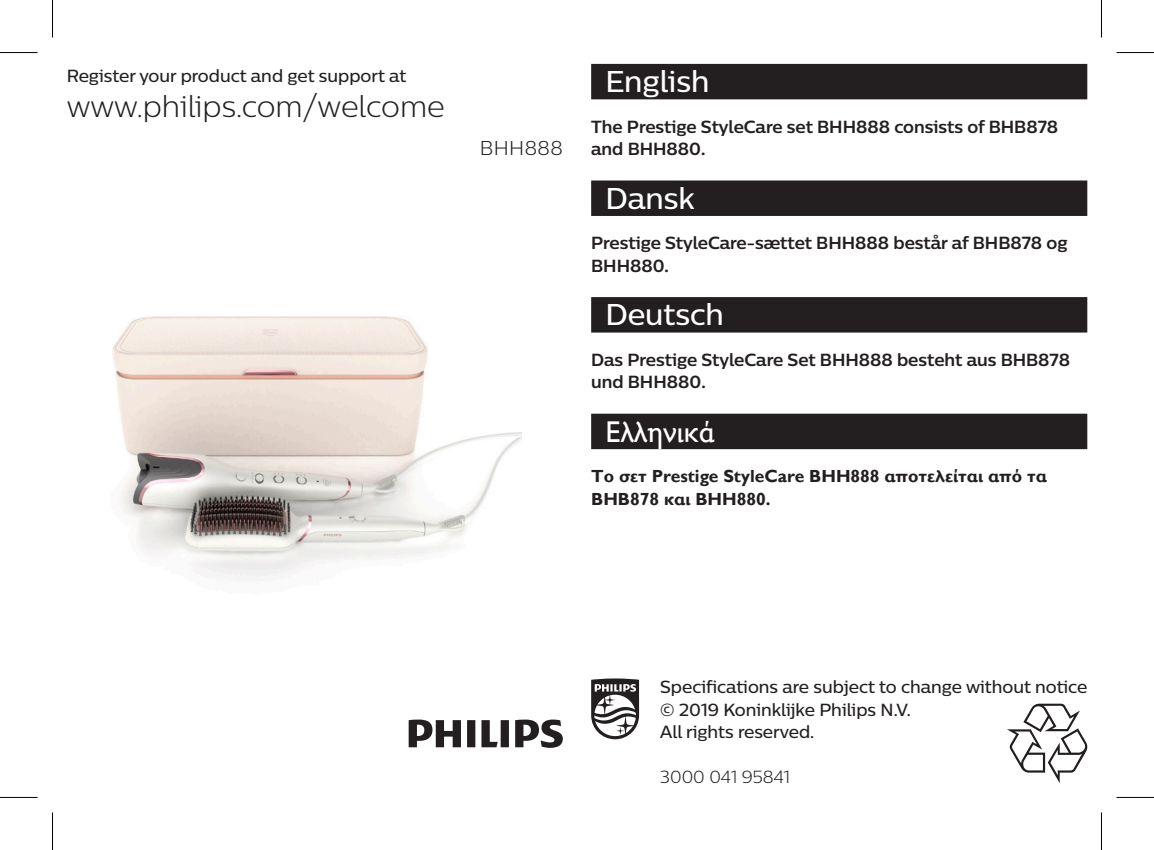
<style>
.page{position:relative;width:1154px;height:850px;background:#fff}
.page>*{position:absolute;margin:0;border:0;box-sizing:border-box;transform-origin:0 0}
.Chapter_headings_Fro{font:300 30px "Centrale Sans";color:#231f20}
.Language{font:500 30px "Centrale Sans";color:#fff}
.Language-2{font:30px "Gill Sans Alt One WGL";color:#fff}
.Alphanumerics_Front{font:300 20px "Centrale Sans";letter-spacing:.02em;color:#231f20}
.Body_Text{font:700 17.5px/22.5px "Centrale Sans";color:#231f20}
.t_copyright_textfram{font:500 17.5px "Centrale Sans";color:#231f20}
.Body_Text-2{font:700 17.5px/22.5px "Gill Sans Alt One WGL";color:#231f20}
.Chapter_headings_Fro-2{font:500 17.5px "Centrale Sans";color:#231f20}
.t_copyright_textfram-2{font:300 17.5px "Centrale Sans";color:#231f20}
</style>
<div class="page">
<svg style="left:409px;top:719px;width:154px;height:28px"></svg>
<svg style="left:591px;top:678px;width:48px;height:60px"></svg>
<svg style="left:1007px;top:703px;width:81px;height:79px"></svg>
<div style="left:591px;top:64px;width:496px;height:35px;background:#231f20"></div>
<div style="left:591px;top:180px;width:496px;height:36px;background:#231f20"></div>
<div style="left:591px;top:297px;width:496px;height:35px;background:#231f20"></div>
<div style="left:591px;top:413px;width:496px;height:36px;background:#231f20"></div>
<img style="left:112px;top:316px;width:409px;height:261px">
<hr style="left:0;top:52px;width:38px;height:1px;background:#000">
<hr style="left:1116px;top:52px;width:38px;height:1px;background:#000">
<hr style="left:0;top:796px;width:38px;height:1px;background:#000">
<hr style="left:1116px;top:796px;width:38px;height:1px;background:#000">
<hr style="left:52px;top:0;width:1px;height:38px;background:#000">
<hr style="left:52px;top:812px;width:1px;height:37px;background:#000">
<hr style="left:1101px;top:0;width:1px;height:38px;background:#000">
<hr style="left:1101px;top:812px;width:1px;height:37px;background:#000">
<p class="Chapter_headings_Fro-2" style="left:67px;top:64px;width:341px">Register your product and get support at</p>
<p class="Chapter_headings_Fro" style="left:67px;top:87px;width:380px">www.philips.com/welcome</p>
<p class="Alphanumerics_Front" style="left:480px;top:135px;width:84px">BHH888</p>
<p class="Language" style="left:605px;top:63px;width:106px">English</p>
<p class="Body_Text" style="left:591px;top:115px;width:468px">The Prestige StyleCare set BHH888 consists of BHB878 and BHH880.</p>
<p class="Language" style="left:605px;top:179px;width:91px">Dansk</p>
<p class="Body_Text" style="left:591px;top:231px;width:478px">Prestige StyleCare-sættet BHH888 består af BHB878 og<br>BHH880.</p>
<p class="Language" style="left:605px;top:296px;width:120px">Deutsch</p>
<p class="Body_Text" style="left:591px;top:348px;width:480px">Das Prestige StyleCare Set BHH888 besteht aus BHB878 und BHH880.</p>
<p class="Language-2" style="left:605px;top:411px;width:111px">Ελληνικά</p>
<p class="Body_Text-2" style="left:591px;top:465px;width:457px">Το σετ Prestige StyleCare BHH888 αποτελείται από τα<br>BHB878 και BHH880.</p>
<p class="t_copyright_textfram" style="left:660px;top:675px;width:428px">Specifications are subject to change without notice</p>
<p class="t_copyright_textfram" style="left:660px;top:698px;width:252px">© 2019 Koninklijke Philips N.V.</p>
<p class="t_copyright_textfram" style="left:660px;top:720px;width:155px">All rights reserved.</p>
<p class="t_copyright_textfram-2" style="left:660px;top:765px;width:131px">3000 041 95841</p>
</div>
